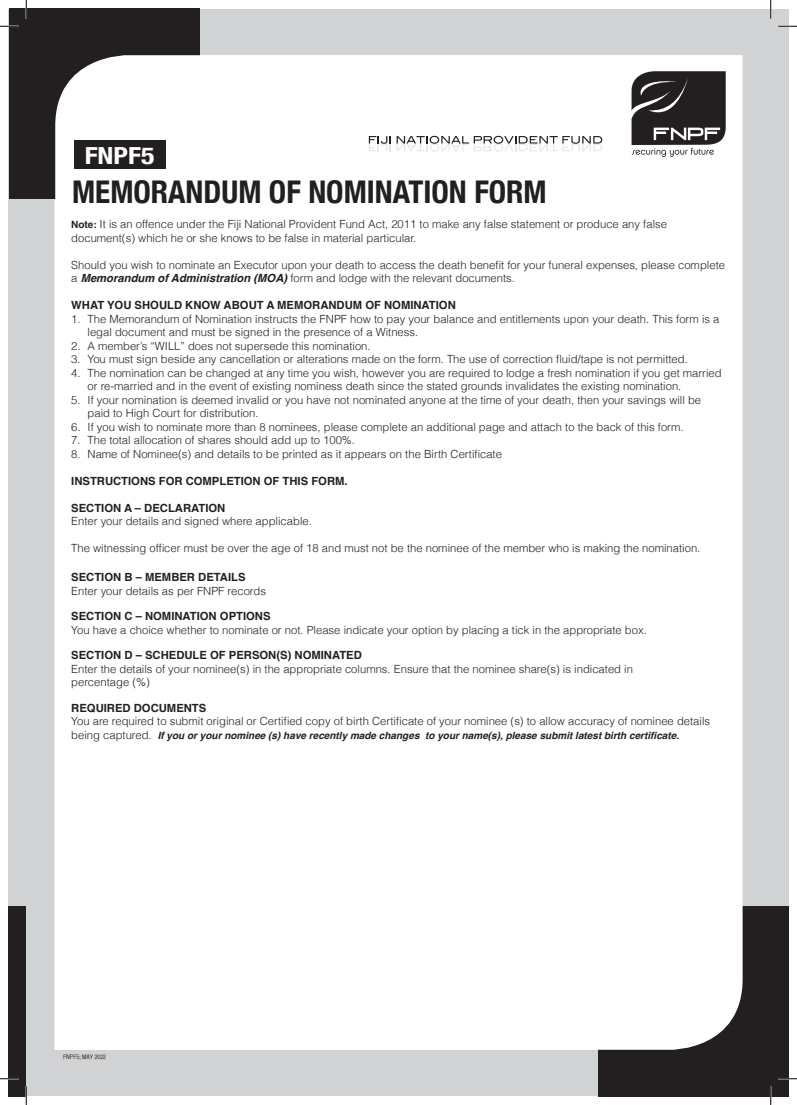
<style>
.page{position:relative;width:797px;height:1105px;background:#fff}
.page>*{position:absolute;margin:0;border:0;box-sizing:border-box;transform-origin:0 0}
.t1{font:700 condensed 31.25px "Helvetica Neue";color:#231f20}
.t2{font:700 condensed 23.5px "Helvetica Neue";color:#fff;scale:1.18 1}
.t3{font:300 11.25px/13.5px "Helvetica";color:#231f20}
.t4{font:700 11.25px "Helvetica";color:#231f20}
.t5{font:italic 700 10px "Helvetica";color:#231f20}
.t6{font:6.25px "Helvetica CY Plain";color:#231f20}
.s1{font-weight:700;font-size:10px}
.s2{font-weight:700;font-style:italic}
.s3{font-weight:300;font-style:normal;font-size:11.25px}
</style>
<div class="page">
<div style="left:9px;top:9px;width:779px;height:1087px;background:#d1d2d4"></div>
<div style="left:9px;top:906px;width:17px;height:190px;background:#231f20"></div>
<div style="left:9px;top:9px;width:191px;height:190px;background:#231f20"></div>
<div style="left:597px;top:906px;width:191px;height:190px;background:#231f20"></div>
<div style="left:55px;top:55px;width:687px;height:995px;background:#fff"></div>
<div style="left:74px;top:140px;width:92px;height:28px;background:#231f20"></div>
<svg style="left:631px;top:71px;width:94px;height:86px;background:#565353"></svg>
<svg style="left:369px;top:136px;width:233px;height:15px;background:#d6d5d6"></svg>
<svg style="left:0;top:25px;width:19px;height:2px"></svg>
<svg style="left:778px;top:25px;width:19px;height:2px"></svg>
<svg style="left:0;top:1078px;width:19px;height:1px"></svg>
<svg style="left:778px;top:1078px;width:19px;height:1px"></svg>
<svg style="left:25px;top:0;width:2px;height:19px"></svg>
<svg style="left:25px;top:1086px;width:2px;height:19px"></svg>
<svg style="left:770px;top:0;width:1px;height:19px"></svg>
<svg style="left:770px;top:1086px;width:1px;height:19px"></svg>
<h2 class="t2" style="left:85px;top:141px;width:61px">FNPF5</h2>
<h1 class="t1" style="left:72px;top:173px;width:476px">MEMORANDUM OF NOMINATION FORM</h1>
<p class="t3" style="left:71px;top:217px;width:597px"><span class="s1">Note:</span> It is an offence under the Fiji National Provident Fund Act, 2011 to make any false statement or produce any false document(s) which he or she knows to be false in material particular.</p>
<p class="t3" style="left:71px;top:258px;width:655px">Should you wish to nominate an Executor upon your death to access the death benefit for your funeral expenses, please complete a <span class="s2">Memorandum of Administration (MOA)</span> form and lodge with the relevant documents.</p>
<p class="t4" style="left:71px;top:296px;width:386px">WHAT YOU SHOULD KNOW ABOUT A MEMORANDUM OF NOMINATION</p>
<p class="t3" style="left:87px;top:312px;width:633px;text-indent:-16px">1. The Memorandum of Nomination instructs the FNPF how to pay your balance and entitlements upon your death. This form is a legal document and must be signed in the presence of a Witness.</p>
<p class="t3" style="left:71px;top:339px;width:301px">2. A member’s “WILL” does not supersede this nomination.</p>
<p class="t3" style="left:71px;top:352px;width:618px">3. You must sign beside any cancellation or alterations made on the form. The use of correction fluid/tape is not permitted.</p>
<p class="t3" style="left:87px;top:366px;width:635px;text-indent:-16px">4. The nomination can be changed at any time you wish, however you are required to lodge a fresh nomination if you get married or re-married and in the event of existing nominess death since the stated grounds invalidates the existing nomination.</p>
<p class="t3" style="left:87px;top:393px;width:615px;text-indent:-16px">5. If your nomination is deemed invalid or you have not nominated anyone at the time of your death, then your savings will be paid to High Court for distribution.</p>
<p class="t3" style="left:71px;top:420px;width:614px">6. If you wish to nominate more than 8 nominees, please complete an additional page and attach to the back of this form.</p>
<p class="t3" style="left:71px;top:433px;width:285px">7. The total allocation of shares should add up to 100%.</p>
<p class="t3" style="left:71px;top:447px;width:432px">8. Name of Nominee(s) and details to be printed as it appears on the Birth Certificate</p>
<p class="t4" style="left:71px;top:472px;width:278px">INSTRUCTIONS FOR COMPLETION OF THIS FORM.</p>
<p class="t4" style="left:71px;top:499px;width:155px">SECTION A – DECLARATION</p>
<p class="t3" style="left:71px;top:514px;width:242px">Enter your details and signed where applicable.</p>
<p class="t3" style="left:71px;top:541px;width:630px">The witnessing officer must be over the age of 18 and must not be the nominee of the member who is making the nomination.</p>
<p class="t4" style="left:71px;top:568px;width:176px">SECTION B – MEMBER DETAILS</p>
<p class="t3" style="left:71px;top:584px;width:196px">Enter your details as per FNPF records</p>
<p class="t4" style="left:71px;top:607px;width:201px">SECTION C – NOMINATION OPTIONS</p>
<p class="t3" style="left:71px;top:623px;width:577px">You have a choice whether to nominate or not. Please indicate your option by placing a tick in the appropriate box.</p>
<p class="t4" style="left:71px;top:646px;width:292px">SECTION D – SCHEDULE OF PERSON(S) NOMINATED</p>
<p class="t3" style="left:71px;top:662px;width:563px">Enter the details of your nominee(s) in the appropriate columns. Ensure that the nominee share(s) is indicated in percentage (%)</p>
<p class="t4" style="left:71px;top:699px;width:136px">REQUIRED DOCUMENTS</p>
<p class="t3" style="left:71px;top:714px;width:640px">You are required to submit original or Certified copy of birth Certificate of your nominee (s) to allow accuracy of nominee details</p>
<p class="t5" style="left:71px;top:727px;width:609px"><span class="s3">being captured.</span> If you or your nominee (s) have recently made changes to your name(s), please submit latest birth certificate.</p>
<p class="t6" style="left:63px;top:1053px;width:45px">FNPF5; MAY 2022</p>
</div>
